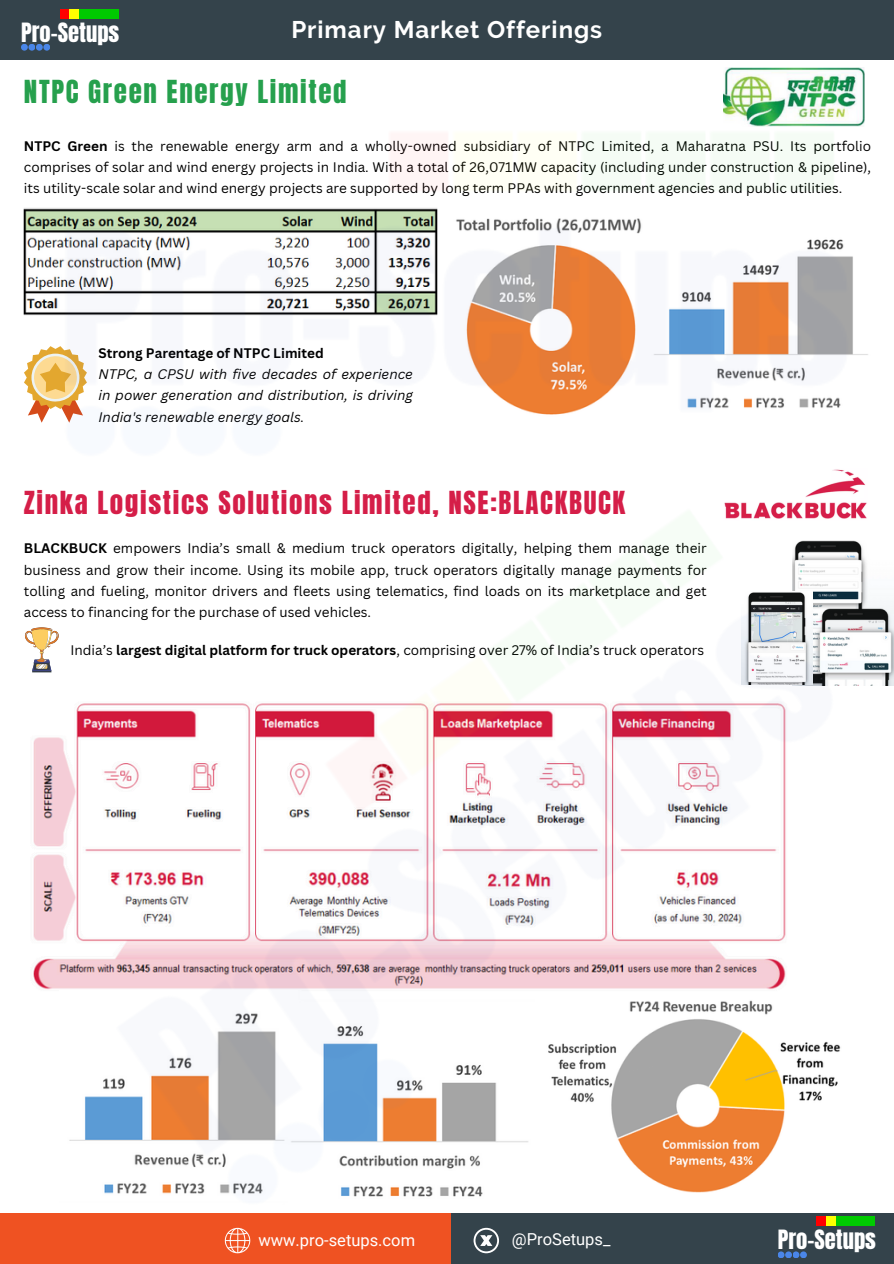
<style>
.page{position:relative;width:894px;height:1264px;background:#fff}
.page>*{position:absolute;margin:0;border:0;box-sizing:border-box;transform-origin:0 0}
.t1{font:27px "Anton";letter-spacing:.06em;color:#d51e48}
.t2{font:27px "Anton";letter-spacing:.06em;color:#26a04d}
.t3{font:700 24px "Raleway";letter-spacing:.04em;color:#fff}
.t4{font:22.65px "Anton";color:#fff}
.t5{font:16.5px "Roboto";color:#fff}
.t6{font:13.5px/21.3px "Canva Sans";color:#000;text-align:justify}
.t7{font:italic 13.5px/21.3px "Canva Sans";color:#000;text-align:justify}
.t8{font:700 13.5px "Canva Sans";color:#000}
.s1{font-weight:700}
</style>
<div class="page">
<div style="left:0;top:0;width:893px;height:60px;background:#34434b"></div>
<div style="left:21px;top:44px;width:7px;height:7px;background:#4a86e8;border-radius:50%"></div>
<div style="left:28px;top:44px;width:7px;height:7px;background:#4a86e8;border-radius:50%"></div>
<div style="left:36px;top:44px;width:7px;height:7px;background:#4a86e8;border-radius:50%"></div>
<div style="left:60px;top:9px;width:9px;height:9px;background:#f00"></div>
<div style="left:70px;top:9px;width:9px;height:9px;background:#ff0"></div>
<div style="left:80px;top:9px;width:9px;height:9px;background:#00ca00"></div>
<div style="left:43px;top:44px;width:7px;height:7px;background:#4a86e8;border-radius:50%"></div>
<div style="left:89px;top:9px;width:9px;height:9px;background:#00ca00"></div>
<div style="left:99px;top:9px;width:9px;height:9px;background:#00ca00"></div>
<div style="left:109px;top:9px;width:9px;height:9px;background:#00ca00"></div>
<img style="left:724px;top:67px;width:139px;height:10px">
<img style="left:23px;top:77px;width:845px;height:340px">
<img style="left:0;top:417px;width:893px;height:846px">
<h3 class="t4" style="left:21px;top:16px;width:100px">Pro-Setups</h3>
<h2 class="t3" style="left:291px;top:16px;width:312px">Primary Market Offerings</h2>
<p class="t2" style="left:24px;top:73px;width:324px">NTPC Green Energy Limited</p>
<p class="t6" style="left:24px;top:135px;width:848px"><span class="s1">NTPC Green</span> is the renewable energy arm and a wholly-owned subsidiary of NTPC Limited, a Maharatna PSU. Its portfolio comprises of solar and wind energy projects in India. With a total of 26,071MW capacity (including under construction &amp; pipeline), its utility-scale solar and wind energy projects are supported by long term PPAs with government agencies and public utilities.</p>
<p class="t8" style="left:99px;top:343px;width:227px">Strong Parentage of NTPC Limited</p>
<p class="t7" style="left:99px;top:363px;width:316px">NTPC, a CPSU with five decades of experience in power generation and distribution, is driving India's renewable energy goals.</p>
<p class="t1" style="left:24px;top:483px;width:602px">Zinka Logistics Solutions Limited, NSE:BLACKBUCK</p>
<p class="t6" style="left:24px;top:537px;width:684px"><span class="s1">BLACKBUCK</span> empowers India’s small &amp; medium truck operators digitally, helping them manage their business and grow their income. Using its mobile app, truck operators digitally manage payments for tolling and fueling, monitor drivers and fleets using telematics, find loads on its marketplace and get access to financing for the purchase of used vehicles.</p>
<p class="t6" style="left:70px;top:639px;width:635px">India’s <span class="s1">largest digital platform for truck operators</span>, comprising over 27% of India’s truck operators</p>
<p class="t5" style="left:258px;top:1230px;width:158px">www.pro-setups.com</p>
<p class="t5" style="left:512px;top:1229px;width:100px">@ProSetups_</p>
<h1 class="t4" style="left:777px;top:1223px;width:100px">Pro-Setups</h1>
</div>
